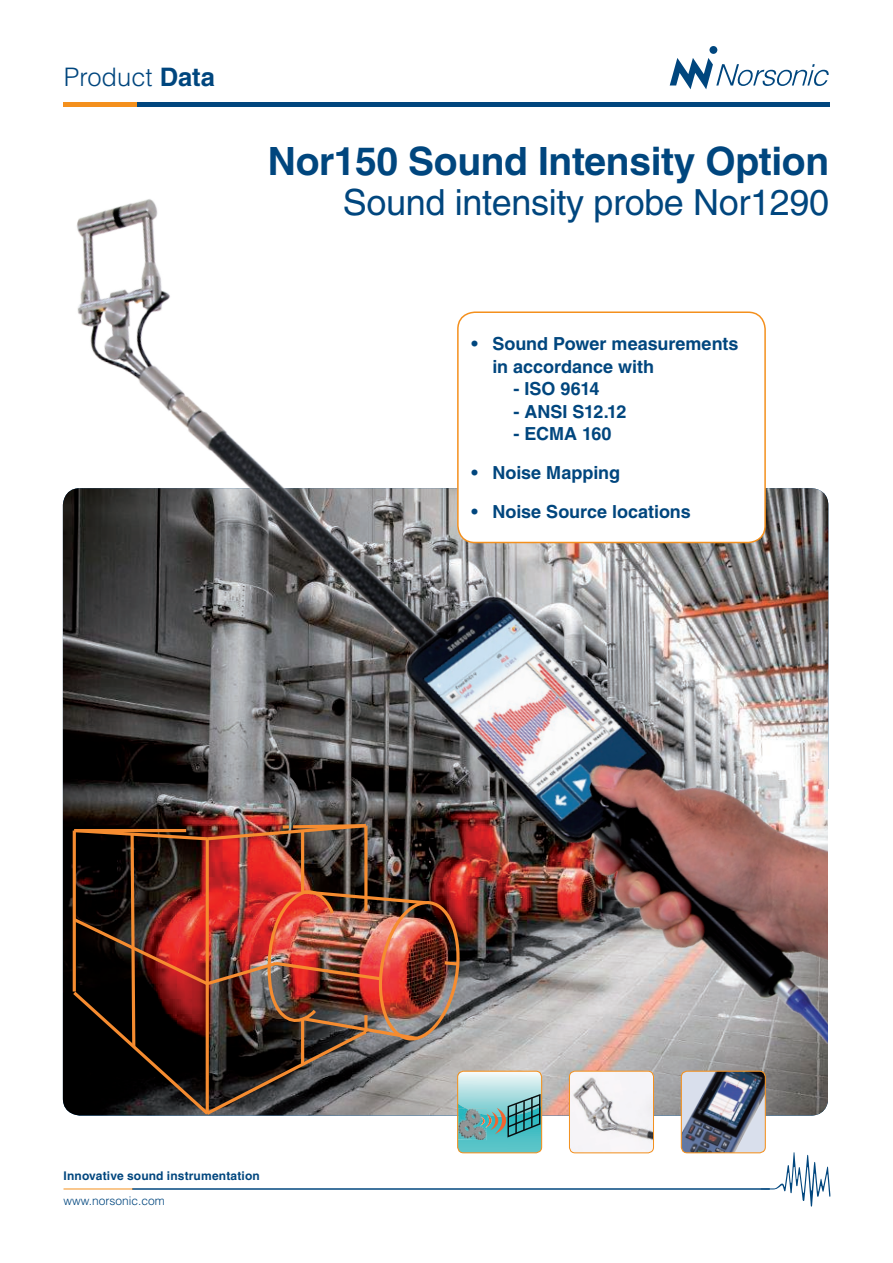
<style>
.page{position:relative;width:893px;height:1263px;background:#fff}
.page>*{position:absolute;margin:0;border:0;box-sizing:border-box;transform-origin:0 0}
.t1{font:700 39px "Helvetica";letter-spacing:-.01em;color:#00467e}
.t2{font:36px "Helvetica";letter-spacing:-.01em;color:#00467e}
.t3{font:300 25.5px "Helvetica";color:#00467e}
.t4{font:700 18px/22.5px "Helvetica";color:#00467e}
.t5{font:700 12px "Helvetica";letter-spacing:.01em;color:#00467e}
.t6{font:300 12px "Helvetica";color:#00467e}
.s1{font-weight:700}
</style>
<div class="page">
<div style="left:709px;top:46px;width:8px;height:8px;background:#00467e;border-radius:50%"></div>
<svg style="left:670px;top:58px;width:159px;height:31px"></svg>
<hr style="left:64px;top:103px;width:75px;height:4px;background:#f4901d">
<hr style="left:137px;top:103px;width:692px;height:4px;background:#00467e">
<svg style="left:761px;top:1152px;width:69px;height:54px"></svg>
<hr style="left:133px;top:1188px;width:637px;height:1px;background:#00467e">
<hr style="left:64px;top:1188px;width:69px;height:1px;background:#f4901d">
<img style="left:62px;top:199px;width:767px;height:864px">
<img style="left:681px;top:1071px;width:84px;height:82px">
<div style="left:681px;top:1071px;width:85px;height:82px;border:1px solid #f4901d;border-radius:6px"></div>
<img style="left:569px;top:1071px;width:84px;height:82px">
<div style="left:569px;top:1071px;width:85px;height:82px;border:1px solid #f4901d;border-radius:6px"></div>
<div style="left:828px;top:789px;width:65px;height:330px;background:#fff"></div>
<div style="left:458px;top:312px;width:307px;height:230px;background:#fff;border-radius:17px"></div>
<div style="left:457px;top:311px;width:309px;height:232px;border:2px solid #f4901d;border-radius:17px"></div>
<img style="left:70px;top:822px;width:472px;height:331px">
<div style="left:457px;top:1071px;width:85px;height:82px;border:1px solid #f4901d;border-radius:6px"></div>
<h3 class="t3" style="left:64px;top:61px;width:153px">Product <span class="s1">Data</span></h3>
<h1 class="t1" style="left:268px;top:137px;width:563px">Nor150 Sound Intensity Option</h1>
<h2 class="t2" style="left:343px;top:182px;width:488px">Sound intensity probe Nor1290</h2>
<p class="t4" style="left:492px;top:332px;width:248px;text-indent:-21px">• Sound Power measurements in accordance with</p>
<p class="t4" style="left:513px;top:377px;width:88px">- ISO 9614</p>
<p class="t4" style="left:513px;top:400px;width:115px">- ANSI S12.12</p>
<p class="t4" style="left:513px;top:422px;width:100px">- ECMA 160</p>
<p class="t4" style="left:471px;top:461px;width:150px">• Noise Mapping</p>
<p class="t4" style="left:471px;top:500px;width:221px">• Noise Source locations</p>
<p class="t5" style="left:64px;top:1169px;width:198px">Innovative sound instrumentation</p>
<p class="t6" style="left:64px;top:1193px;width:103px">www.norsonic.com</p>
</div>
